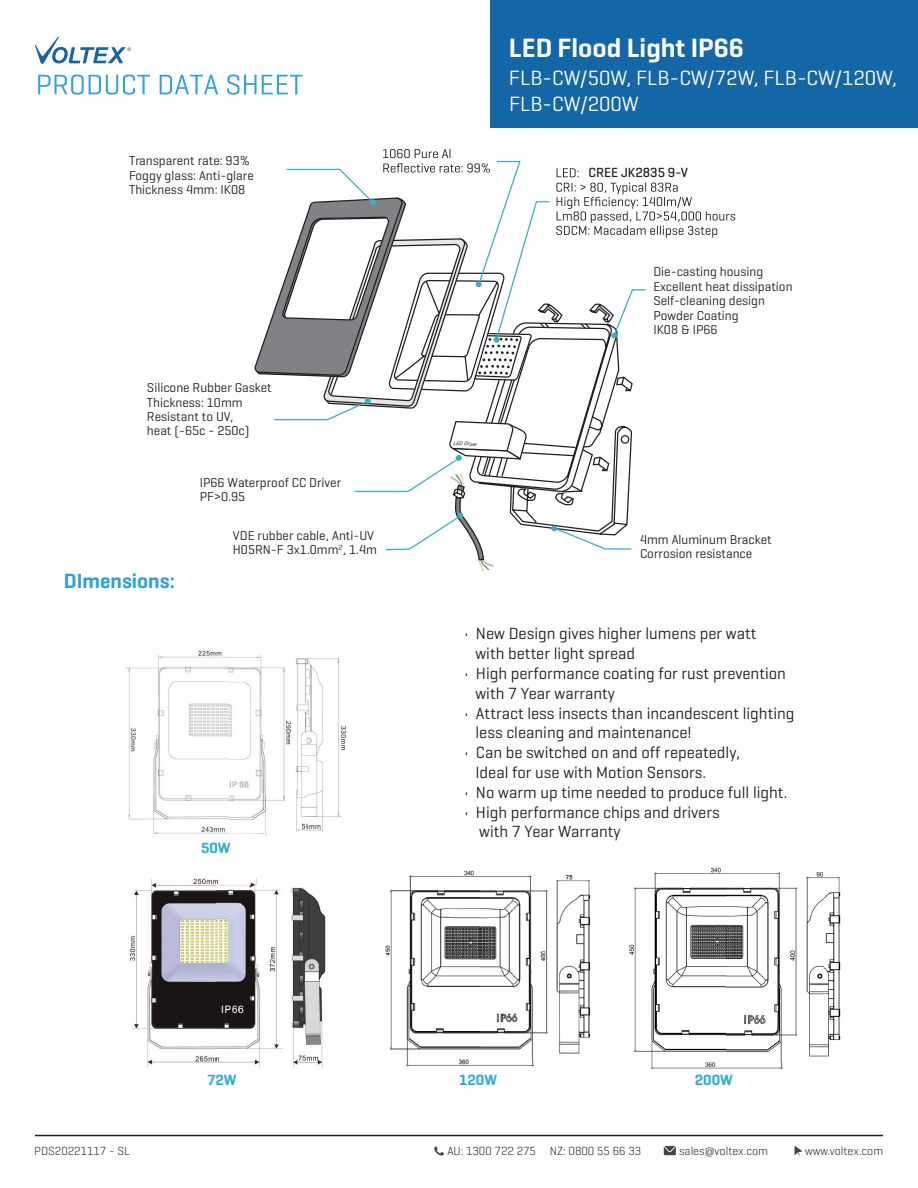
<style>
.page{position:relative;width:918px;height:1188px;background:#fff}
.page>*{position:absolute;margin:0;border:0;box-sizing:border-box;transform-origin:0 0}
.t1{font:600 27px "Geogrotesque";color:#fff}
.t2{font:21px/25.2px "Geogrotesque";color:#fff}
.t3{font:600 21px "Geogrotesque";color:#2aa0da}
.t4{font:16.5px/19.8px "Geogrotesque";color:#231f20}
.t5{font:600 15.15px "Geogrotesque";color:#27add9}
.t6{font:600 15px "Geogrotesque";color:#2aacd8}
.t7{font:500 13.5px "Geogrotesque";color:#231f20}
.t8{font:13.05px/14.4px "Geogrotesque";color:#231f20}
.t9{font:300 12px "Geogrotesque";color:#231f20}
.t10{font:italic 4.95px "Arial";color:#231f20}
.t11{font:4.8px "Arial";color:#1665a3}
</style>
<div class="page">
<div style="left:490px;top:0;width:428px;height:128px;background:#1467a6"></div>
<hr style="left:35px;top:1135px;width:848px;height:1px;background:#231f20">
<svg style="left:35px;top:36px;width:91px;height:28px"></svg>
<svg style="left:38px;top:75px;width:112px;height:20px"></svg>
<svg style="left:160px;top:75px;width:58px;height:19px"></svg>
<svg style="left:227px;top:75px;width:76px;height:20px"></svg>
<svg style="left:254px;top:149px;width:481px;height:423px"></svg>
<img style="left:125px;top:650px;width:142px;height:186px">
<img style="left:229px;top:655px;width:118px;height:179px">
<img style="left:129px;top:877px;width:128px;height:191px">
<img style="left:216px;top:885px;width:110px;height:183px">
<img style="left:823px;top:874px;width:18px;height:183px">
<img style="left:629px;top:867px;width:194px;height:202px">
<img style="left:385px;top:870px;width:205px;height:197px">
<svg style="left:795px;top:1146px;width:7px;height:10px"></svg>
<svg style="left:434px;top:1146px;width:10px;height:10px"></svg>
<svg style="left:664px;top:1146px;width:12px;height:9px"></svg>
<p class="t11" style="left:127px;top:46px;width:5px">®</p>
<p class="t8" style="left:129px;top:154px;width:126px">Transparent rate: 93%<br>Foggy glass: Anti-glare<br>Thickness 4mm: IK08</p>
<p class="t8" style="left:147px;top:381px;width:126px">Silicone Rubber Gasket<br>Thickness: 10mm<br>Resistant to UV,<br>heat (-65c - 250c)</p>
<p class="t8" style="left:200px;top:475px;width:143px">IP66 Waterproof CC Driver<br>PF&gt;0.95</p>
<p class="t8" style="left:233px;top:528px;width:146px">VDE rubber cable, Anti-UV<br>H05RN-F 3x1.0mm<sup>2</sup>, 1.4m</p>
<p class="t3" style="left:64px;top:568px;width:113px">DImensions:</p>
<p class="t5" style="left:201px;top:838px;width:31px">50W</p>
<h1 class="t1" style="left:509px;top:31px;width:237px">LED Flood Light IP66</h1>
<p class="t2" style="left:509px;top:66px;width:390px">FLB-CW/50W, FLB-CW/72W, FLB-CW/120W,<br>FLB-CW/200W</p>
<p class="t7" style="left:589px;top:164px;width:101px">CREE JK2835 9-V</p>
<p class="t10" style="left:453px;top:440px;width:25px;rotate:2deg">LED Driver</p>
<p class="t8" style="left:653px;top:265px;width:141px">Die-casting housing<br>Excellent heat dissipation<br>Self-cleaning design<br>Powder Coating<br>IK08 &amp; IP66</p>
<p class="t8" style="left:640px;top:532px;width:133px">4mm Aluminum Bracket<br>Corrosion resistance</p>
<p class="t4" style="left:475px;top:624px;width:283px;text-indent:-11px">• New Design gives higher lumens per watt with better light spread</p>
<p class="t4" style="left:476px;top:664px;width:312px;text-indent:-11px">• High performance coating for rust prevention with 7 Year warranty</p>
<p class="t4" style="left:476px;top:703px;width:321px;text-indent:-11px">• Attract less insects than incandescent lighting less cleaning and maintenance!</p>
<p class="t4" style="left:476px;top:743px;width:266px;text-indent:-11px">• Can be switched on and off repeatedly,<br>Ideal for use with Motion Sensors.</p>
<p class="t4" style="left:464px;top:782px;width:324px">• No warm up time needed to produce full light.</p>
<p class="t4" style="left:479px;top:802px;width:242px;text-indent:-15px">• High performance chips and drivers with 7 Year Warranty</p>
<p class="t5" style="left:207px;top:1070px;width:31px">72W</p>
<p class="t6" style="left:459px;top:1070px;width:40px">120W</p>
<p class="t6" style="left:695px;top:1070px;width:40px">200W</p>
<p class="t9" style="left:34px;top:1143px;width:97px">PDS20221117 - SL</p>
<p class="t9" style="left:447px;top:1143px;width:195px">AU: 1300 722 275 NZ: 0800 55 66 33</p>
<p class="t9" style="left:679px;top:1143px;width:90px">sales@voltex.com</p>
<p class="t9" style="left:805px;top:1143px;width:80px">www.voltex.com</p>
</div>
